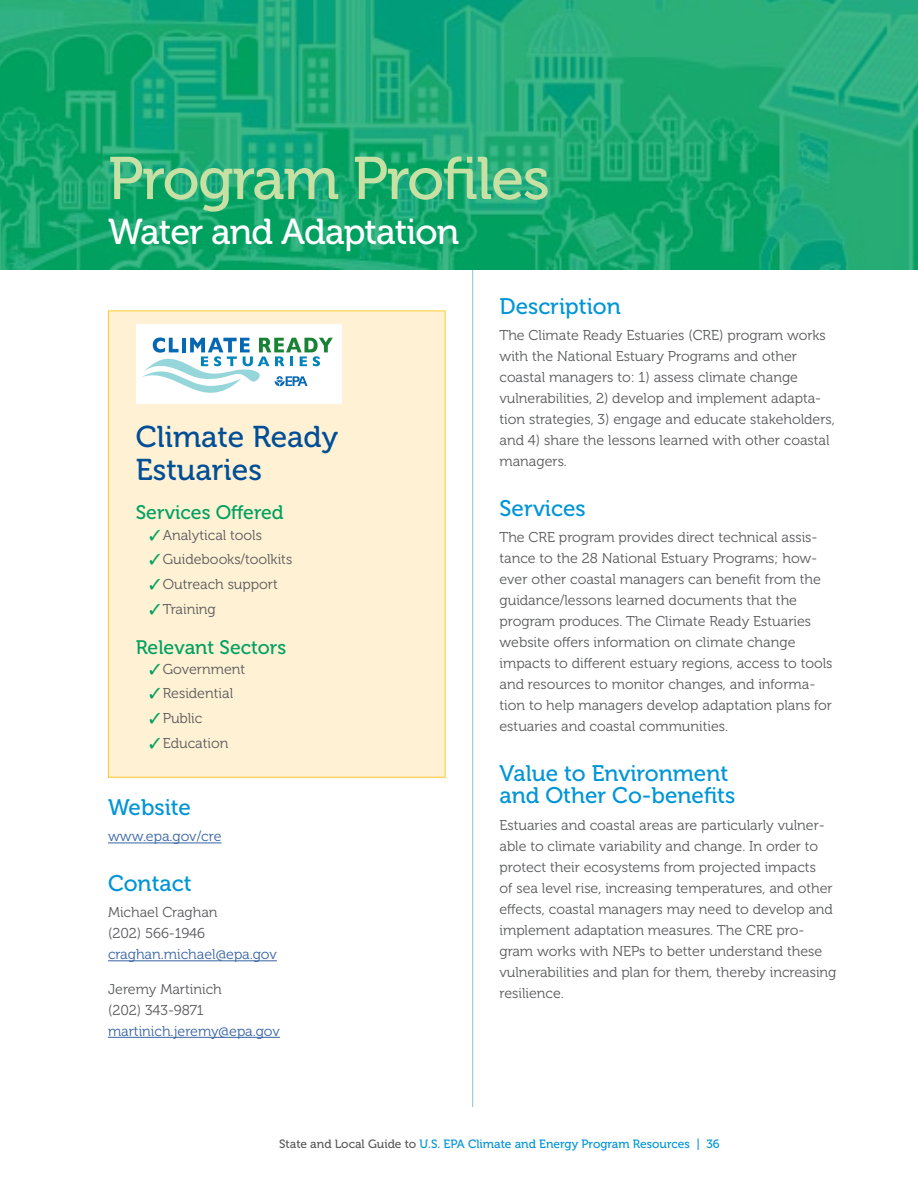
<style>
.page{position:relative;width:918px;height:1188px;background:#fff}
.page>*{position:absolute;margin:0;border:0;box-sizing:border-box;transform-origin:0 0}
.top_header_lt_green{font:60px "Museo 500";letter-spacing:-.025em;color:#c7e1a5}
.top_header_white{font:36px "Museo 500";letter-spacing:-.025em;color:#fff}
.box_header{font:30px/33px "Museo 500";color:#004e96}
.subhead_-_blue{font:22.5px/22.5px "Museo 500";color:#0095d6}
.box_subhead{font:19.5px "Museo 500";color:#00a160}
.body{font:14.25px/21px "Museo 300";color:#58595b}
.t1{font:14.25px "Museo 300";color:#3864a4}
.t2{font:12px "Museo 500";color:#0095d6}
.s1{color:#58595b}
</style>
<div class="page">
<hr style="left:472px;top:270px;width:1px;height:837px;background:#89c0e8">
<img style="left:0;top:0;width:918px;height:270px">
<hr style="left:108px;top:843px;width:114px;height:1px;background:#3864a4">
<hr style="left:108px;top:960px;width:169px;height:1px;background:#3864a4">
<hr style="left:108px;top:1037px;width:172px;height:1px;background:#3864a4">
<div style="left:108px;top:311px;width:337px;height:466px;background:#fff1d4"></div>
<div style="left:108px;top:310px;width:338px;height:468px;border:1px solid #ffcc31"></div>
<div style="left:136px;top:325px;width:205px;height:79px;background:#fff"></div>
<svg style="left:142px;top:338px;width:191px;height:55px"></svg>
<p class="top_header_lt_green" style="left:108px;top:146px;width:444px">Program Profiles</p>
<p class="top_header_white" style="left:108px;top:212px;width:353px">Water and Adaptation</p>
<p class="box_header" style="left:136px;top:420px;width:204px">Climate Ready<br>Estuaries</p>
<p class="box_subhead" style="left:136px;top:502px;width:150px">Services Offered</p>
<p class="body" style="left:163px;top:524px;width:101px">Analytical tools</p>
<p class="body" style="left:163px;top:549px;width:131px">Guidebooks/toolkits</p>
<p class="body" style="left:163px;top:574px;width:117px">Outreach support</p>
<p class="body" style="left:163px;top:599px;width:55px">Training</p>
<p class="box_subhead" style="left:136px;top:636px;width:152px">Relevant Sectors</p>
<p class="body" style="left:163px;top:659px;width:84px">Government</p>
<p class="body" style="left:163px;top:683px;width:72px">Residential</p>
<p class="body" style="left:163px;top:708px;width:41px">Public</p>
<p class="body" style="left:163px;top:733px;width:67px">Education</p>
<p class="subhead_-_blue" style="left:108px;top:796px;width:85px">Website</p>
<p class="t1" style="left:108px;top:829px;width:115px">www.epa.gov/cre</p>
<p class="subhead_-_blue" style="left:108px;top:872px;width:85px">Contact</p>
<p class="body" style="left:108px;top:902px;width:111px">Michael Craghan (202) 566-1946</p>
<p class="t1" style="left:108px;top:946px;width:170px">craghan.michael@epa.gov</p>
<p class="body" style="left:108px;top:978px;width:115px">Jeremy Martinich (202) 343-9871</p>
<p class="t1" style="left:108px;top:1023px;width:173px">martinich.jeremy@epa.gov</p>
<p class="subhead_-_blue" style="left:500px;top:295px;width:123px">Description</p>
<p class="body" style="left:500px;top:325px;width:337px">The Climate Ready Estuaries (CRE) program works with the National Estuary Programs and other coastal managers to: 1) assess climate change vulnerabilities, 2) develop and implement adapta&shy;tion strategies, 3) engage and educate stakeholders, and 4) share the lessons learned with other coastal managers.</p>
<p class="subhead_-_blue" style="left:500px;top:497px;width:88px">Services</p>
<p class="body" style="left:500px;top:527px;width:334px">The CRE program provides direct technical assis&shy;tance to the 28 National Estuary Programs; how&shy;ever other coastal managers can benefit from the guidance/lessons learned documents that the program produces. The Climate Ready Estuaries website offers information on climate change impacts to different estuary regions, access to tools and resources to monitor changes, and informa&shy;tion to help managers develop adaptation plans for estuaries and coastal communities.</p>
<p class="subhead_-_blue" style="left:500px;top:762px;width:237px">Value to Environment and Other Co-benefits</p>
<p class="body" style="left:500px;top:814px;width:339px">Estuaries and coastal areas are particularly vulner&shy;able to climate variability and change. In order to protect their ecosystems from projected impacts<br>of sea level rise, increasing temperatures, and other effects, coastal managers may need to develop and implement adaptation measures. The CRE pro&shy;gram works with NEPs to better understand these vulnerabilities and plan for them, thereby increasing resilience.</p>
<p class="t2" style="left:279px;top:1137px;width:442px"><span class="s1">State and Local Guide to</span> U.S. EPA Climate and Energy Program Resources | 36</p>
</div>
